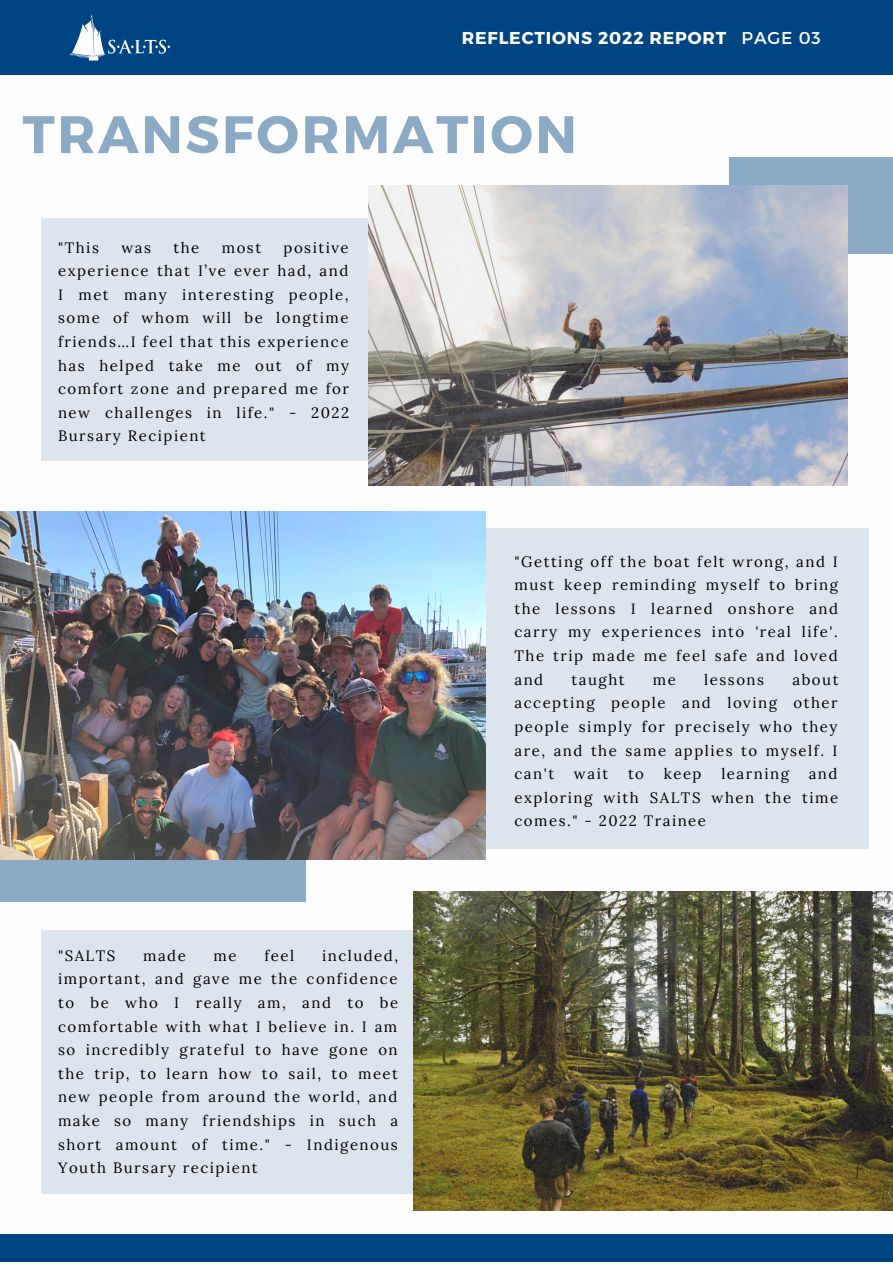
<style>
.page{position:relative;width:893px;height:1264px;background:#fff}
.page>*{position:absolute;margin:0;border:0;box-sizing:border-box;transform-origin:0 0}
.t1{font:700 52.65px "Montserrat";letter-spacing:.05em;color:#8baac6}
.t2{font:700 17.25px "Montserrat";letter-spacing:.05em;color:#fff}
.t3{font:15px/23.5px "Lora";letter-spacing:.1em;color:#000;text-align:justify}
.s1{font-weight:400}
</style>
<div class="page">
<div style="left:729px;top:157px;width:163px;height:96px;background:#8baac6"></div>
<div style="left:41px;top:218px;width:372px;height:242px;background:#dce5ed"></div>
<img style="left:368px;top:186px;width:479px;height:299px">
<div style="left:0;top:805px;width:306px;height:96px;background:#8baac6"></div>
<div style="left:485px;top:528px;width:383px;height:320px;background:#dce5ed"></div>
<div style="left:0;top:0;width:892px;height:74px;background:#004583"></div>
<img style="left:69px;top:14px;width:102px;height:47px">
<div style="left:41px;top:930px;width:419px;height:263px;background:#dce5ed"></div>
<img style="left:413px;top:891px;width:479px;height:319px">
<div style="left:0;top:1234px;width:892px;height:27px;background:#004583"></div>
<img style="left:0;top:512px;width:486px;height:347px">
<p class="t2" style="left:461px;top:27px;width:360px">REFLECTIONS 2022 REPORT <span class="s1">PAGE 03</span></p>
<h1 class="t1" style="left:23px;top:100px;width:556px">TRANSFORMATION</h1>
<p class="t3" style="left:58px;top:235px;width:42px">"This</p>
<p class="t3" style="left:121px;top:235px;width:31px">was</p>
<p class="t3" style="left:173px;top:235px;width:27px">the</p>
<p class="t3" style="left:222px;top:235px;width:41px">most</p>
<p class="t3" style="left:58px;top:235px;width:293px;text-indent:225px">positive experience that I’ve ever had, and I met many interesting people, some of whom will be longtime friends…I feel that this experience has helped take me out of my comfort zone and prepared me for new challenges in life." - 2022<br>Bursary Recipient</p>
<p class="t3" style="left:58px;top:943px;width:59px">"SALTS</p>
<p class="t3" style="left:143px;top:943px;width:44px">made</p>
<p class="t3" style="left:213px;top:943px;width:25px">me</p>
<p class="t3" style="left:264px;top:943px;width:31px">feel</p>
<p class="t3" style="left:58px;top:943px;width:341px;text-indent:264px">included, important, and gave me the confidence to be who I really am, and to be comfortable with what I believe in. I am so incredibly grateful to have gone on the trip, to learn how to sail, to meet new people from around the world, and make so many friendships in such a short amount of time." - Indigenous Youth Bursary recipient</p>
<p class="t3" style="left:514px;top:549px;width:325px">"Getting off the boat felt wrong, and I must keep reminding myself to bring the lessons I learned onshore and carry my experiences into 'real life'.<br>The trip made me feel safe and loved and</p>
<p class="t3" style="left:514px;top:667px;width:325px;text-indent:278px">about accepting people and loving other people simply for precisely who they are, and the same applies to myself. I can't</p>
<p class="t3" style="left:571px;top:667px;width:55px">taught</p>
<p class="t3" style="left:653px;top:667px;width:25px">me</p>
<p class="t3" style="left:704px;top:667px;width:61px">lessons</p>
<p class="t3" style="left:514px;top:762px;width:325px;text-indent:294px">and exploring with SALTS when the time comes." - 2022 Trainee</p>
<p class="t3" style="left:574px;top:762px;width:36px">wait</p>
<p class="t3" style="left:628px;top:762px;width:18px">to</p>
<p class="t3" style="left:663px;top:762px;width:39px">keep</p>
<p class="t3" style="left:721px;top:762px;width:69px">learning</p>
</div>
